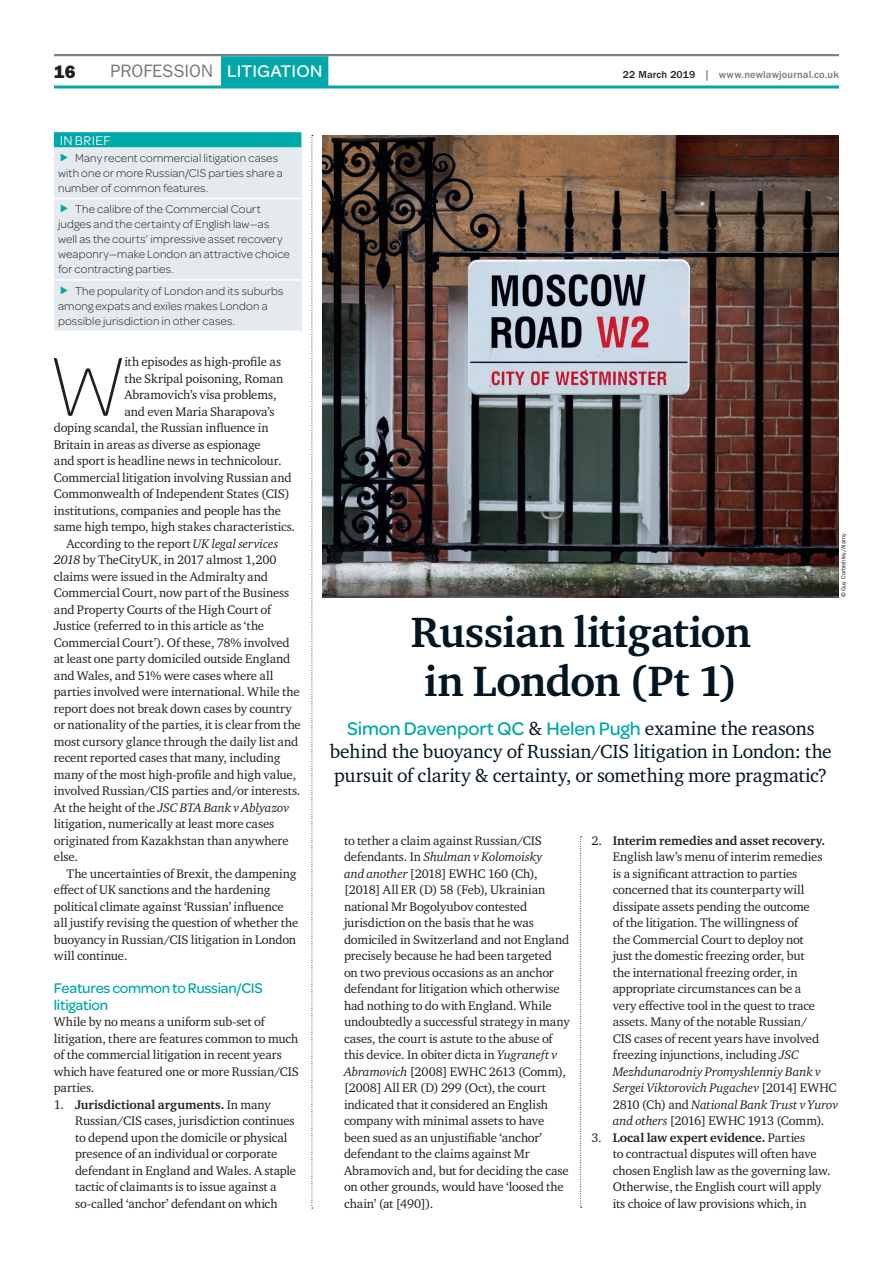
<style>
.page{position:relative;width:893px;height:1263px;background:#fff}
.page>*{position:absolute;margin:0;border:0;box-sizing:border-box;transform-origin:0 0}
.f-body_DropCap{font:200 88.8px "Omnes";color:#231f20}
.f-h1{font:700 43.5px/49.5px "Charter ITC Std";letter-spacing:-.015em;color:#011622;text-align:center}
.f-standfirst{font:19.5px/23.2px "Charter ITC Std";letter-spacing:-.01em;color:#011622;text-align:center}
.Professional_News{font:18px "ITC Franklin Gothic Std";color:#76787b}
.t1{font:18px "ITC Franklin Gothic Std Hvy";color:#231f20}
.f-sub_h1{font:500 15px/16.5px "Omnes";letter-spacing:-.02em;color:#00a9a7}
.f-in_brief_header{font:13.5px "Omnes";letter-spacing:.03em;color:#fff}
.f-body{font:12.75px/16.5px "Charter ITC Std";letter-spacing:-.01em;color:#231f20}
.f-body_DropCap-2{font:12.75px "Charter ITC Std";letter-spacing:-.01em;color:#231f20}
.f-body1{font:12.75px/16.5px "Charter ITC Std";letter-spacing:-.01em;color:#231f20}
.t2{font:300 12px/15px "Omnes";letter-spacing:.01em;color:#231f20}
.t3{font:500 10.5px "ITC Franklin Gothic Std";letter-spacing:.015em;color:#76787b}
.image_credit{font:6px "ITC Franklin Gothic Std";color:#231f20}
.s1{font-family:"Omnes";font-weight:500;color:#fff}
.s2{color:#231f20}
.s3{font-style:italic}
.s4{font-weight:700}
.s5{font-family:"Omnes";font-weight:500;color:#00a9a7}
</style>
<div class="page">
<hr style="left:54px;top:54px;width:785px;height:2px;background:#808285">
<hr style="left:54px;top:86px;width:785px;height:3px;background:#00a9a7">
<div style="left:221px;top:56px;width:107px;height:30px;background:#00a9a7"></div>
<img style="left:323px;top:135px;width:516px;height:462px">
<svg style="left:312px;top:135px;width:1px;height:1074px"></svg>
<svg style="left:580px;top:836px;width:2px;height:372px"></svg>
<div style="left:54px;top:136px;width:247px;height:196px;background:#e4eaee"></div>
<div style="left:54px;top:132px;width:247px;height:15px;background:#00a9a7"></div>
<hr style="left:54px;top:198px;width:247px;height:1px;background:#fff">
<hr style="left:54px;top:279px;width:247px;height:2px;background:#fff">
<hr style="left:54px;top:331px;width:247px;height:1px;background:#fff">
<p class="t1" style="left:54px;top:61px;width:23px">16</p>
<p class="Professional_News" style="left:111px;top:61px;width:213px">PROFESSION <span class="s1">Litigation</span></p>
<p class="t3" style="left:623px;top:69px;width:218px"><span class="s2">22 March 2019</span> | www.newlawjournal.co.uk</p>
<p class="f-in_brief_header" style="left:60px;top:133px;width:52px">IN BRIEF</p>
<p class="t2" style="left:58px;top:150px;width:226px;text-indent:17px">Many recent commercial litigation cases with one or more Russian/CIS parties share a number of common features.</p>
<p class="t2" style="left:58px;top:202px;width:233px;text-indent:17px">The calibre of the Commercial Court judges and the certainty of English law—as well as the courts’ impressive asset recovery weaponry—make London an attractive choice for contracting parties.</p>
<p class="t2" style="left:58px;top:283px;width:227px;text-indent:17px">The popularity of London and its suburbs among expats and exiles makes London a possible jurisdiction in other cases.</p>
<p class="f-body_DropCap" style="left:50px;top:339px;width:78px">W</p>
<p class="f-body_DropCap-2" style="left:124px;top:354px;width:158px">ith episodes as high-profile as</p>
<p class="f-body_DropCap-2" style="left:124px;top:370px;width:161px">the Skripal poisoning, Roman</p>
<p class="f-body_DropCap-2" style="left:124px;top:387px;width:154px">Abramovich’s visa problems,</p>
<p class="f-body_DropCap-2" style="left:124px;top:403px;width:152px">and even Maria Sharapova’s</p>
<p class="f-body_DropCap-2" style="left:54px;top:420px;width:216px">doping scandal, the Russian influence in</p>
<p class="f-body_DropCap-2" style="left:54px;top:436px;width:209px">Britain in areas as diverse as espionage</p>
<p class="f-body_DropCap-2" style="left:54px;top:453px;width:229px">and sport is headline news in technicolour.</p>
<p class="f-body_DropCap-2" style="left:54px;top:469px;width:239px">Commercial litigation involving Russian and</p>
<p class="f-body_DropCap-2" style="left:54px;top:486px;width:238px">Commonwealth of Independent States (CIS)</p>
<p class="f-body_DropCap-2" style="left:54px;top:502px;width:229px">institutions, companies and people has the</p>
<p class="f-body_DropCap-2" style="left:54px;top:519px;width:243px">same high tempo, high stakes characteristics.</p>
<p class="f-body" style="left:54px;top:535px;width:249px;text-indent:13px">According to the report <span class="s3">UK legal services 2018</span> by TheCityUK, in 2017 almost 1,200 claims were issued in the Admiralty and Commercial Court, now part of the Business and Property Courts of the High Court of Justice (referred to in this article as ‘the Commercial Court’). Of these, 78% involved at least one party domiciled outside England and Wales, and 51% were cases where all parties involved were international. While the report does not break down cases by country or nationality of the parties, it is clear from the most cursory glance through the daily list and recent reported cases that many, including many of the most high-profile and high value, involved Russian/CIS parties and/or interests.<br>At the height of the <span class="s3">JSC BTA Bank v Ablyazov </span>litigation, numerically at least more cases originated from Kazakhstan than anywhere else.</p>
<p class="f-body" style="left:54px;top:865px;width:246px;text-indent:13px">The uncertainties of Brexit, the dampening effect of UK sanctions and the hardening political climate against ‘Russian’ influence all justify revising the question of whether the buoyancy in Russian/CIS litigation in London will continue.</p>
<p class="f-sub_h1" style="left:54px;top:980px;width:211px">Features common to Russian/CIS litigation</p>
<p class="f-body1" style="left:54px;top:1013px;width:247px">While by no means a uniform sub-set of litigation, there are features common to much of the commercial litigation in recent years which have featured one or more Russian/CIS parties.</p>
<p class="f-body" style="left:75px;top:1096px;width:223px;text-indent:-21px">1. <span class="s4">Jurisdictional arguments.</span> In many Russian/CIS cases, jurisdiction continues to depend upon the domicile or physical presence of an individual or corporate defendant in England and Wales. A staple tactic of claimants is to issue against a so-called ‘anchor’ defendant on which</p>
<p class="f-h1" style="left:411px;top:606px;width:342px">Russian litigation in London (Pt 1)</p>
<p class="f-standfirst" style="left:330px;top:716px;width:503px"><span class="s5">Simon Davenport QC</span> &amp; <span class="s5">Helen Pugh</span> examine the reasons behind the buoyancy of Russian/CIS litigation in London: the pursuit of clarity &amp; certainty, or something more pragmatic?</p>
<p class="image_credit" style="left:840px;top:597px;width:65px;rotate:-90deg">© Guy Corbishley/Alamy</p>
<p class="f-body" style="left:344px;top:832px;width:227px">to tether a claim against Russian/CIS defendants. In <span class="s3">Shulman v Kolomoisky<br>and another</span> [2018] EWHC 160 (Ch), [2018] All ER (D) 58 (Feb), Ukrainian national Mr Bogolyubov contested jurisdiction on the basis that he was domiciled in Switzerland and not England precisely because he had been targeted<br>on two previous occasions as an anchor defendant for litigation which otherwise had nothing to do with England. While undoubtedly a successful strategy in many cases, the court is astute to the abuse of this device. In obiter dicta in <span class="s3">Yugraneft v Abramovich</span> [2008] EWHC 2613 (Comm), [2008] All ER (D) 299 (Oct), the court indicated that it considered an English company with minimal assets to have been sued as an unjustifiable ‘anchor’ defendant to the claims against Mr Abramovich and, but for deciding the case on other grounds, would have ‘loosed the chain’ (at [490]).</p>
<p class="f-body" style="left:613px;top:832px;width:227px;text-indent:-21px">2. <span class="s4">Interim remedies and asset recovery.<br></span>English law’s menu of interim remedies<br>is a significant attraction to parties concerned that its counterparty will dissipate assets pending the outcome<br>of the litigation. The willingness of<br>the Commercial Court to deploy not<br>just the domestic freezing order, but<br>the international freezing order, in appropriate circumstances can be a<br>very effective tool in the quest to trace assets. Many of the notable Russian/<br>CIS cases of recent years have involved freezing injunctions, including <span class="s3">JSC Mezhdunarodniy Promyshlenniy Bank v Sergei Viktorovich Pugachev</span> [2014] EWHC 2810 (Ch) and <span class="s3">National Bank Trust v Yurov and others</span> [2016] EWHC 1913 (Comm).</p>
<p class="f-body" style="left:613px;top:1129px;width:219px;text-indent:-21px">3. <span class="s4">Local law expert evidence.</span> Parties<br>to contractual disputes will often have chosen English law as the governing law.<br>Otherwise, the English court will apply its choice of law provisions which, in</p>
</div>
